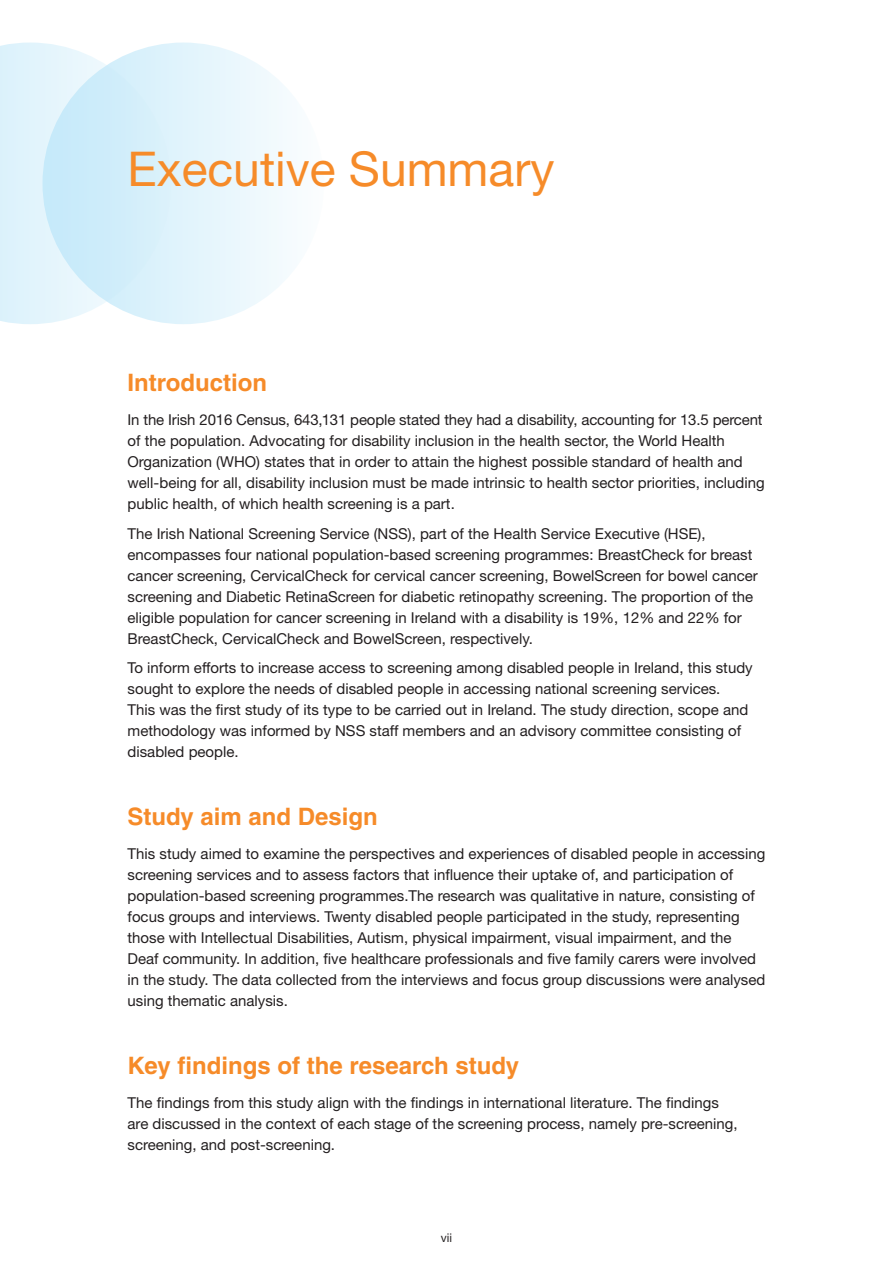
<style>
.page{position:relative;width:893px;height:1263px;background:#fff}
.page>*{position:absolute;margin:0;border:0;box-sizing:border-box;transform-origin:0 0}
.Head_1{font:48px "Helvetica Neue LT Pro";color:#f68b29}
.Head_2{font:700 24px "Helvetica LT Pro";color:#f68b29}
.Body_Text{font:15px/21px "Helvetica Neue LT Pro";color:#231f20}
.t1{font:12px "Helvetica Neue";color:#231f20}
</style>
<div class="page">
<svg style="left:43px;top:43px;width:281px;height:281px;fill:#eaf7fd"></svg>
<svg style="left:0;top:43px;width:171px;height:281px;background:#d9f0fb"></svg>
<p class="Head_1" style="left:128px;top:139px;width:428px">Executive Summary</p>
<p class="Head_2" style="left:128px;top:368px;width:141px">Introduction</p>
<p class="Body_Text" style="left:128px;top:409px;width:639px">In the Irish 2016 Census, 643,131 people stated they had a disability, accounting for 13.5 percent of the population. Advocating for disability inclusion in the health sector, the World Health Organization (WHO) states that in order to attain the highest possible standard of health and well-being for all, disability inclusion must be made intrinsic to health sector priorities, including public health, of which health screening is a part.</p>
<p class="Body_Text" style="left:128px;top:522px;width:632px">The Irish National Screening Service (NSS), part of the Health Service Executive (HSE), encompasses four national population-based screening programmes: BreastCheck for breast cancer screening, CervicalCheck for cervical cancer screening, BowelScreen for bowel cancer screening and Diabetic RetinaScreen for diabetic retinopathy screening. The proportion of the eligible population for cancer screening in Ireland with a disability is 19%, 12% and 22% for BreastCheck, CervicalCheck and BowelScreen, respectively.</p>
<p class="Body_Text" style="left:128px;top:657px;width:627px">To inform efforts to increase access to screening among disabled people in Ireland, this study sought to explore the needs of disabled people in accessing national screening services.<br>This was the first study of its type to be carried out in Ireland. The study direction, scope and methodology was informed by NSS staff members and an advisory committee consisting of disabled people.</p>
<p class="Head_2" style="left:128px;top:802px;width:252px">Study aim and Design</p>
<p class="Body_Text" style="left:128px;top:843px;width:639px">This study aimed to examine the perspectives and experiences of disabled people in accessing screening services and to assess factors that influence their uptake of, and participation of population-based screening programmes.The research was qualitative in nature, consisting of focus groups and interviews. Twenty disabled people participated in the study, representing those with Intellectual Disabilities, Autism, physical impairment, visual impairment, and the Deaf community. In addition, five healthcare professionals and five family carers were involved in the study. The data collected from the interviews and focus group discussions were analysed using thematic analysis.</p>
<p class="Head_2" style="left:128px;top:1051px;width:393px">Key findings of the research study</p>
<p class="Body_Text" style="left:128px;top:1092px;width:612px">The findings from this study align with the findings in international literature. The findings are discussed in the context of each stage of the screening process, namely pre-screening, screening, and post-screening.</p>
<p class="t1" style="left:441px;top:1229px;width:13px">vii</p>
</div>
